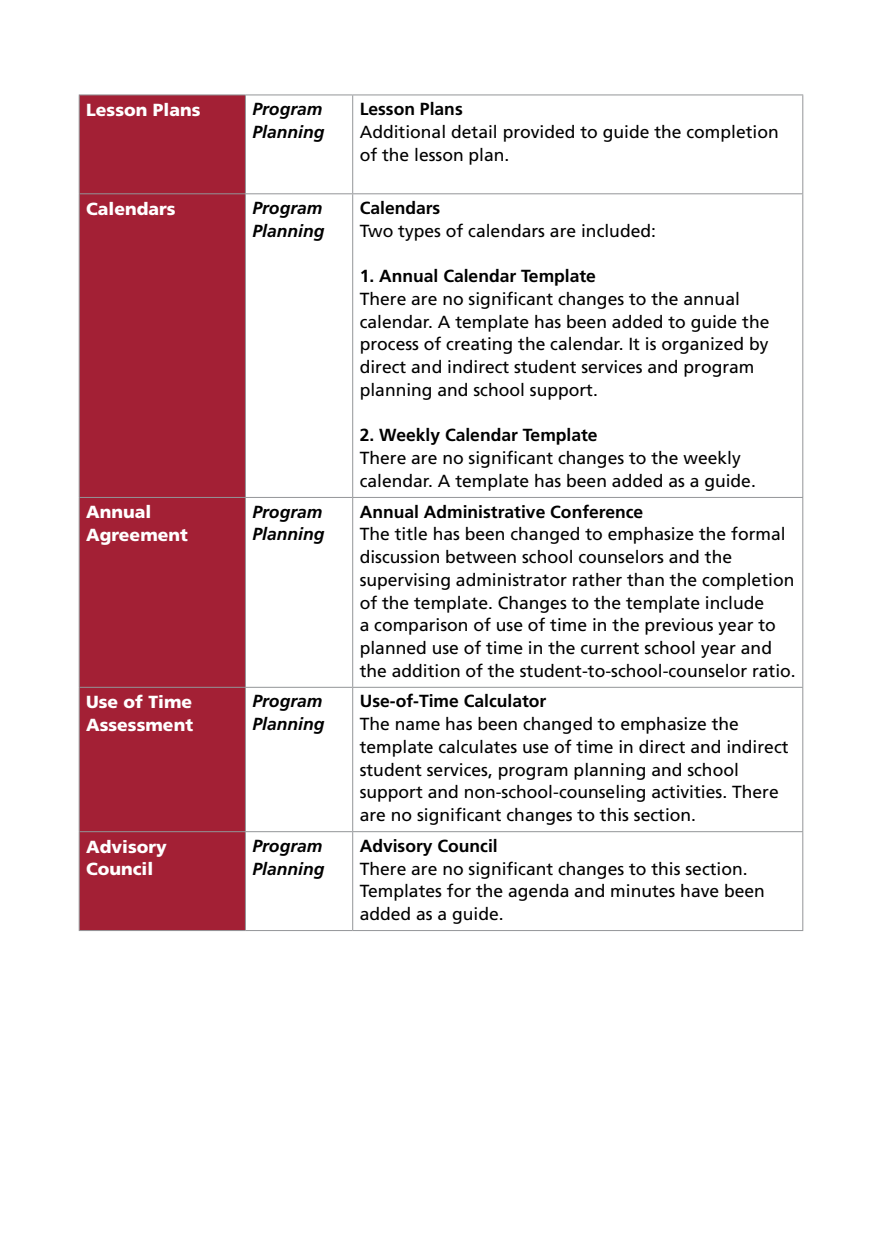
<style>
.page{position:relative;width:882px;height:1260px;background:#fff}
.page>*{position:absolute;margin:0;border:0;box-sizing:border-box;transform-origin:0 0}
.Table_Text{font:17.5px/22.8px "Frutiger";color:#000}
.Table_Text-2{font:700 17.5px "Frutiger";color:#000}
.Table_Text-3{font:italic 700 17.5px/22.8px "Frutiger";color:#000}
.Table_Text-4{font:900 17.5px/22.8px "Frutiger";color:#fff}
</style>
<div class="page">
<div style="left:80px;top:95px;width:165px;height:835px;background:#a32035"></div>
<hr style="left:79px;top:94px;width:166px;height:1px;background:#939598">
<hr style="left:79px;top:95px;width:1px;height:98px;background:#939598">
<hr style="left:245px;top:94px;width:108px;height:1px;background:#939598">
<hr style="left:245px;top:95px;width:1px;height:98px;background:#939598">
<hr style="left:353px;top:94px;width:450px;height:1px;background:#939598">
<hr style="left:352px;top:95px;width:1px;height:98px;background:#939598">
<hr style="left:802px;top:95px;width:1px;height:98px;background:#939598">
<hr style="left:79px;top:193px;width:166px;height:1px;background:#939598">
<hr style="left:79px;top:194px;width:1px;height:303px;background:#939598">
<hr style="left:245px;top:193px;width:108px;height:1px;background:#939598">
<hr style="left:245px;top:194px;width:1px;height:303px;background:#939598">
<hr style="left:353px;top:193px;width:450px;height:1px;background:#939598">
<hr style="left:352px;top:194px;width:1px;height:303px;background:#939598">
<hr style="left:802px;top:194px;width:1px;height:303px;background:#939598">
<hr style="left:79px;top:497px;width:166px;height:1px;background:#939598">
<hr style="left:79px;top:498px;width:1px;height:189px;background:#939598">
<hr style="left:245px;top:497px;width:108px;height:1px;background:#939598">
<hr style="left:245px;top:498px;width:1px;height:189px;background:#939598">
<hr style="left:353px;top:497px;width:450px;height:1px;background:#939598">
<hr style="left:352px;top:498px;width:1px;height:189px;background:#939598">
<hr style="left:802px;top:498px;width:1px;height:189px;background:#939598">
<hr style="left:79px;top:687px;width:166px;height:1px;background:#939598">
<hr style="left:79px;top:688px;width:1px;height:143px;background:#939598">
<hr style="left:245px;top:687px;width:108px;height:1px;background:#939598">
<hr style="left:245px;top:688px;width:1px;height:143px;background:#939598">
<hr style="left:353px;top:687px;width:450px;height:1px;background:#939598">
<hr style="left:352px;top:688px;width:1px;height:143px;background:#939598">
<hr style="left:802px;top:688px;width:1px;height:143px;background:#939598">
<hr style="left:79px;top:831px;width:166px;height:1px;background:#939598">
<hr style="left:79px;top:832px;width:1px;height:98px;background:#939598">
<hr style="left:245px;top:831px;width:108px;height:1px;background:#939598">
<hr style="left:245px;top:832px;width:1px;height:98px;background:#939598">
<hr style="left:353px;top:831px;width:450px;height:1px;background:#939598">
<hr style="left:352px;top:832px;width:1px;height:98px;background:#939598">
<hr style="left:802px;top:832px;width:1px;height:98px;background:#939598">
<hr style="left:79px;top:930px;width:166px;height:1px;background:#939598">
<hr style="left:245px;top:930px;width:108px;height:1px;background:#939598">
<hr style="left:353px;top:930px;width:450px;height:1px;background:#939598">
<p class="Table_Text-4" style="left:86px;top:98px;width:116px">Lesson Plans</p>
<p class="Table_Text-3" style="left:252px;top:98px;width:73px">Program<br>Planning</p>
<p class="Table_Text-2" style="left:360px;top:99px;width:105px">Lesson Plans</p>
<p class="Table_Text" style="left:360px;top:120px;width:421px">Additional detail provided to guide the completion of the lesson plan.</p>
<p class="Table_Text-4" style="left:86px;top:197px;width:91px">Calendars</p>
<p class="Table_Text-3" style="left:252px;top:197px;width:73px">Program<br>Planning</p>
<p class="Table_Text-2" style="left:360px;top:198px;width:82px">Calendars</p>
<p class="Table_Text" style="left:360px;top:219px;width:298px">Two types of calendars are included:</p>
<p class="Table_Text-2" style="left:360px;top:266px;width:238px">1. Annual Calendar Template</p>
<p class="Table_Text" style="left:360px;top:288px;width:411px">There are no significant changes to the annual calendar. A template has been added to guide the process of creating the calendar. It is organized by direct and indirect student services and program planning and school support.</p>
<p class="Table_Text-2" style="left:360px;top:425px;width:240px">2. Weekly Calendar Template</p>
<p class="Table_Text" style="left:360px;top:447px;width:398px">There are no significant changes to the weekly calendar. A template has been added as a guide.</p>
<p class="Table_Text-4" style="left:86px;top:501px;width:103px">Annual<br>Agreement</p>
<p class="Table_Text-3" style="left:252px;top:500px;width:73px">Program<br>Planning</p>
<p class="Table_Text-2" style="left:360px;top:501px;width:285px">Annual Administrative Conference</p>
<p class="Table_Text" style="left:360px;top:523px;width:438px">The title has been changed to emphasize the formal discussion between school counselors and the supervising administrator rather than the completion of the template. Changes to the template include<br>a comparison of use of time in the previous year to planned use of time in the current school year and the addition of the student-to-school-counselor ratio.</p>
<p class="Table_Text-4" style="left:86px;top:691px;width:108px">Use of Time<br>Assessment</p>
<p class="Table_Text-3" style="left:252px;top:690px;width:73px">Program<br>Planning</p>
<p class="Table_Text-2" style="left:360px;top:691px;width:188px">Use-of-Time Calculator</p>
<p class="Table_Text" style="left:360px;top:713px;width:430px">The name has been changed to emphasize the template calculates use of time in direct and indirect student services, program planning and school support and non-school-counseling activities. There are no significant changes to this section.</p>
<p class="Table_Text-4" style="left:86px;top:835px;width:82px">Advisory<br>Council</p>
<p class="Table_Text-3" style="left:252px;top:834px;width:73px">Program<br>Planning</p>
<p class="Table_Text-2" style="left:360px;top:835px;width:140px">Advisory Council</p>
<p class="Table_Text" style="left:360px;top:857px;width:407px">There are no significant changes to this section.<br>Templates for the agenda and minutes have been added as a guide.</p>
</div>
